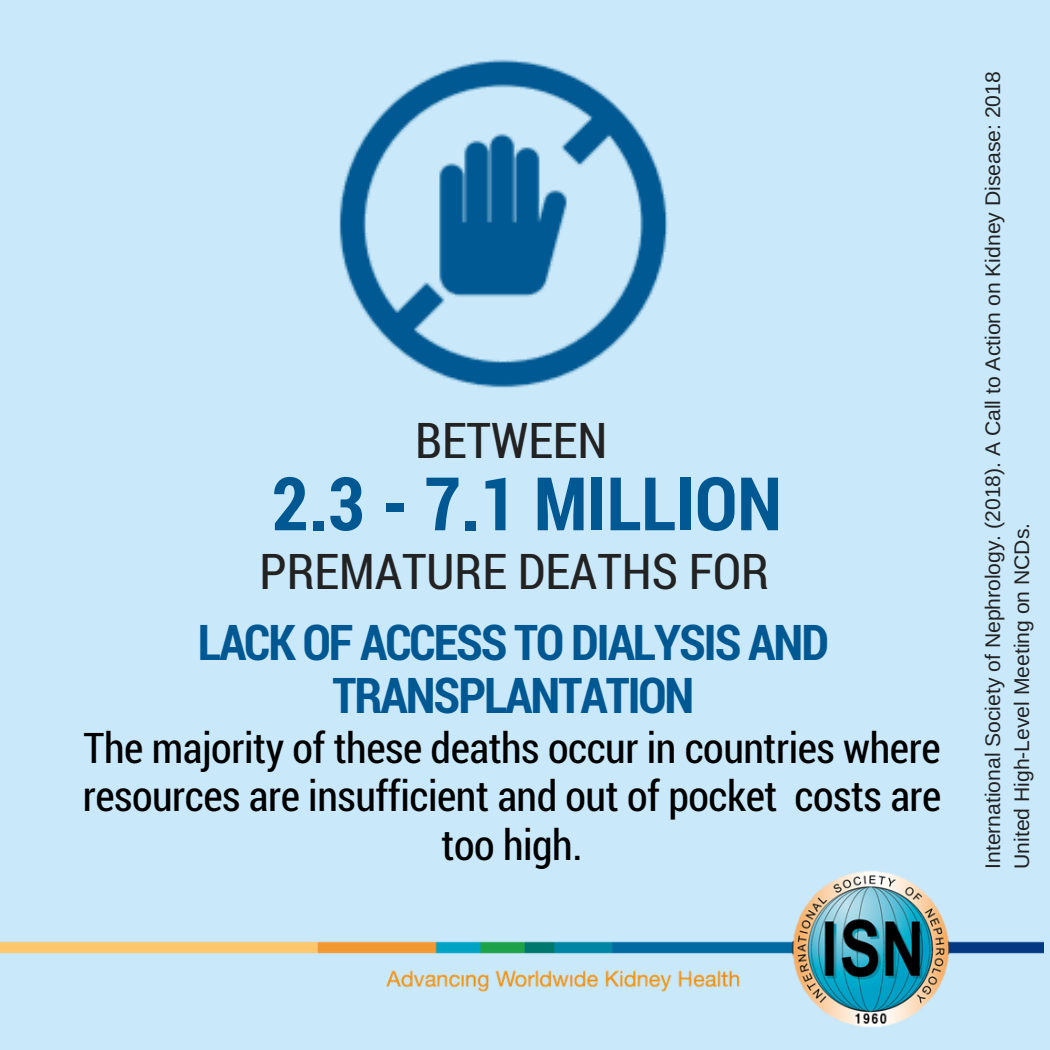
<style>
.page{position:relative;width:1050px;height:1050px;background:#c9e8f9}
.page>*{position:absolute;margin:0;border:0;box-sizing:border-box;transform-origin:0 0}
.t1{font:700 74.02px "Roboto Condensed";color:#005893}
.t2{font:700 49.35px/52.5px "Roboto Condensed";letter-spacing:-.04em;color:#005893;text-align:center}
.t3{font:49.35px "Roboto Condensed";color:#222}
.t4{font:42.35px/48.6px "Roboto Condensed";letter-spacing:-.01em;color:#000;text-align:center}
.t5{font:21.18px/28.9px "Arimo";color:#222}
</style>
<div class="page">
<img style="left:0;top:871px;width:1043px;height:157px">
<img style="left:339px;top:59px;width:329px;height:329px">
<h2 class="t3" style="left:415px;top:406px;width:194px">BETWEEN</h2>
<h1 class="t1" style="left:272px;top:453px;width:512px">2.3 - 7.1 MILLION</h1>
<h2 class="t3" style="left:259px;top:538px;width:511px">PREMATURE DEATHS FOR</h2>
<h2 class="t2" style="left:198px;top:615px;width:633px">LACK OF ACCESS TO DIALYSIS AND<br>TRANSPLANTATION</h2>
<h3 class="t4" style="left:83px;top:722px;width:860px">The majority of these deaths occur in countries where resources are insufficient and out of pocket costs are too high.</h3>
<p class="t5" style="left:978px;top:869px;width:799px;rotate:-90deg">International Society of Nephrology. (2018). A Call to Action on Kidney Disease: 2018<br>United High-Level Meeting on NCDs.</p>
</div>
